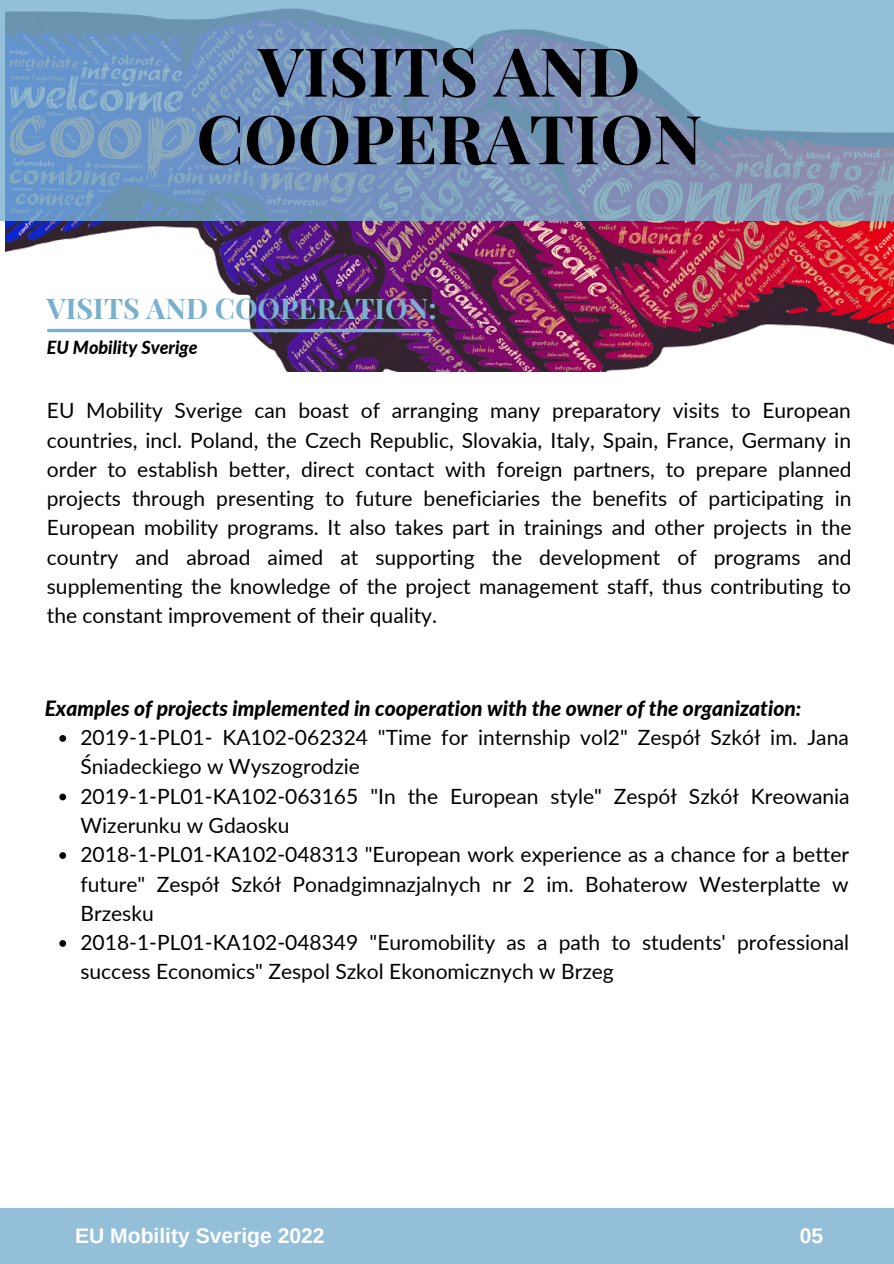
<style>
.page{position:relative;width:894px;height:1264px;background:#fff}
.page>*{position:absolute;margin:0;border:0;box-sizing:border-box;transform-origin:0 0}
.t1{font:700 67.5px/67.5px "Playfair Display";color:#000;text-align:center}
.t2{font:700 28.5px "Playfair Display";color:#78b0d0}
.t3{font:21px/29.2px "Lato";color:#000}
.t4{font:italic 800 21px "Lato";color:#000}
.t5{font:700 21px "Arimo";color:#fff}
.t6{font:italic 800 18px "Lato";color:#000}
</style>
<div class="page">
<img style="left:6px;top:221px;width:887px;height:150px">
<svg style="left:0;top:0;width:893px;height:221px;background:#7fa1c3"></svg>
<div style="left:0;top:1208px;width:893px;height:55px;background:#93bfd9"></div>
<svg style="left:59px;top:735px;width:7px;height:6px"></svg>
<svg style="left:59px;top:793px;width:7px;height:7px"></svg>
<svg style="left:59px;top:852px;width:7px;height:7px"></svg>
<svg style="left:59px;top:940px;width:7px;height:6px"></svg>
<hr style="left:49px;top:329px;width:382px;height:3px;background:#78b0d0">
<p class="t1" style="left:196px;top:35px;width:507px">VISITS AND<br>COOPERATION</p>
<p class="t2" style="left:47px;top:288px;width:391px">VISITS AND COOPERATION:</p>
<p class="t6" style="left:47px;top:336px;width:152px">EU Mobility Sverige</p>
<p class="t3" style="left:47px;top:395px;width:806px;text-align:justify">EU Mobility Sverige can boast of arranging many preparatory visits to European countries, incl. Poland, the Czech Republic, Slovakia, Italy, Spain, France, Germany in order to establish better, direct contact with foreign partners, to prepare planned projects through presenting to future beneficiaries the benefits of participating in European mobility programs. It also takes part in trainings and other projects in the country and abroad aimed at supporting the development of programs and supplementing the knowledge of the project management staff, thus contributing to the constant improvement of their quality.</p>
<p class="t4" style="left:45px;top:695px;width:758px">Examples of projects implemented in cooperation with the owner of the organization:</p>
<p class="t3" style="left:80px;top:722px;width:769px">2019-1-PL01- KA102-062324 "Time for internship vol2" Zespół Szkół im. Jana<br>Śniadeckiego w Wyszogrodzie</p>
<p class="t3" style="left:80px;top:781px;width:770px">2019-1-PL01-KA102-063165 "In the European style" Zespół Szkół Kreowania<br>Wizerunku w Gdaosku</p>
<p class="t3" style="left:80px;top:839px;width:770px;text-align:justify">2018-1-PL01-KA102-048313 "European work experience as a chance for a better future" Zespół Szkół Ponadgimnazjalnych nr 2 im. Bohaterow Westerplatte w Brzesku</p>
<p class="t3" style="left:80px;top:927px;width:770px">2018-1-PL01-KA102-048349 "Euromobility as a path to students' professional success Economics" Zespol Szkol Ekonomicznych w Brzeg</p>
<p class="t5" style="left:75px;top:1224px;width:251px">EU Mobility Sverige 2022</p>
<p class="t5" style="left:799px;top:1224px;width:25px">05</p>
</div>
